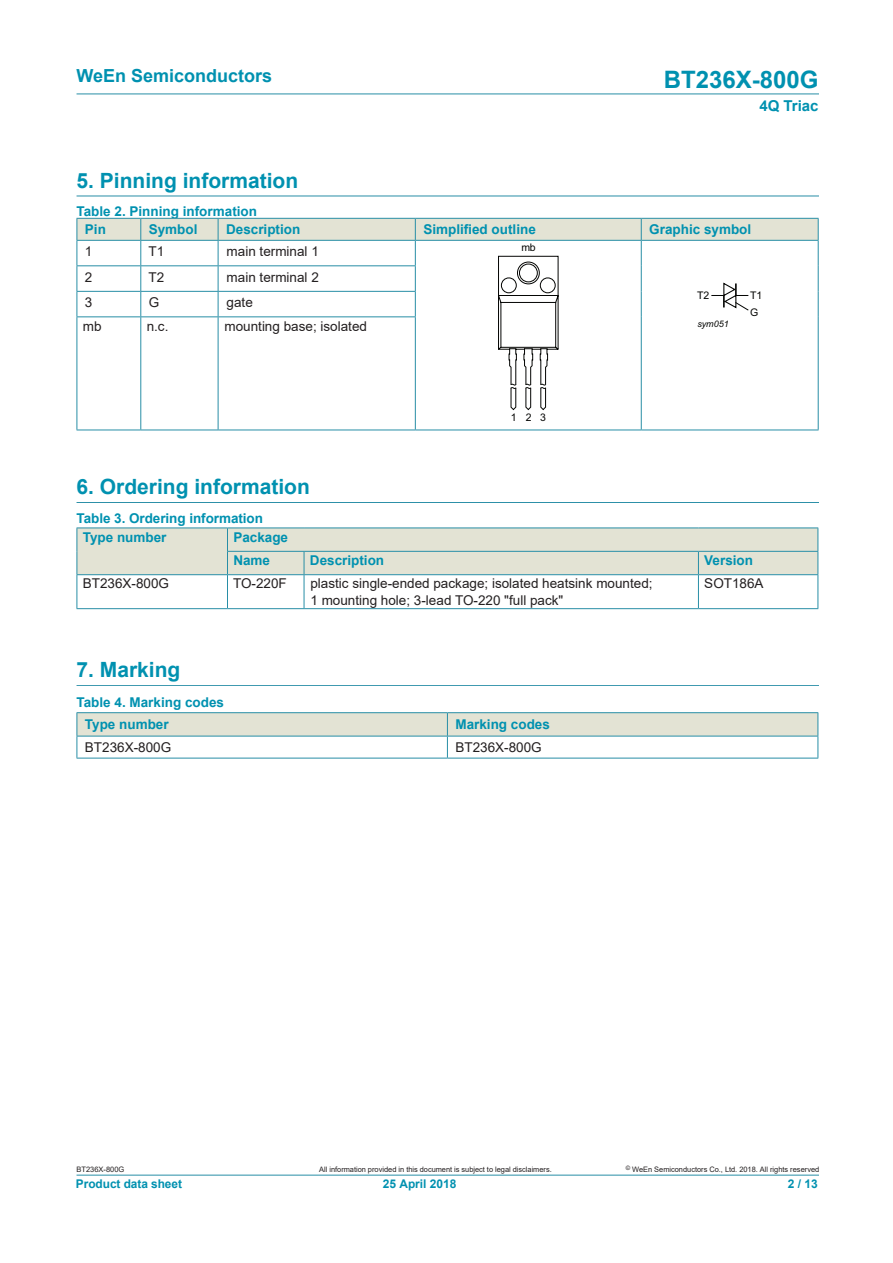
<style>
.page{position:relative;width:893px;height:1263px;background:#fff}
.page>*{position:absolute;margin:0;border:0;box-sizing:border-box;transform-origin:0 0}
.t1{font:700 24px "Arial";color:#0091b0}
.DS1{font:700 21px "Arial";color:#0091b0}
.t2{font:700 18px "Arial";color:#0091b0}
.t3{font:700 15px "Arial";color:#0091b0}
.t4{font:13.5px "Arial";color:#231f20}
.t5{font:700 13.5px "Arial";color:#0091b0}
.t6{font:700 12px "Arial";letter-spacing:-.005em;color:#0091b0}
.t7{font:10.5px/16.8px "Arial";letter-spacing:.005em;color:#040503}
.t8{font:italic 9px "Arial";letter-spacing:.005em;color:#040503}
.t9{font:7.5px "Arial";letter-spacing:-.005em;color:#231f20}
</style>
<div class="page">
<hr style="left:77px;top:94px;width:742px;height:1px;background:#288ea6">
<hr style="left:77px;top:1175px;width:742px;height:1px;background:#288ea6">
<hr style="left:77px;top:196px;width:742px;height:1px;background:#288ea6">
<hr style="left:77px;top:502px;width:742px;height:1px;background:#288ea6">
<hr style="left:641px;top:317px;width:1px;height:113px;background:#288ea6">
<hr style="left:818px;top:317px;width:1px;height:113px;background:#288ea6">
<hr style="left:77px;top:317px;width:1px;height:113px;background:#288ea6">
<hr style="left:140px;top:317px;width:1px;height:113px;background:#288ea6">
<hr style="left:218px;top:317px;width:1px;height:113px;background:#288ea6">
<hr style="left:415px;top:317px;width:1px;height:113px;background:#288ea6">
<hr style="left:77px;top:430px;width:64px;height:1px;background:#288ea6">
<hr style="left:141px;top:430px;width:77px;height:1px;background:#288ea6">
<hr style="left:218px;top:430px;width:197px;height:1px;background:#288ea6">
<hr style="left:415px;top:430px;width:226px;height:1px;background:#288ea6">
<hr style="left:641px;top:430px;width:178px;height:1px;background:#288ea6">
<svg style="left:77px;top:218px;width:742px;height:193px"></svg>
<hr style="left:77px;top:527px;width:150px;height:1px;background:#288ea6">
<hr style="left:227px;top:527px;width:77px;height:1px;background:#288ea6">
<hr style="left:304px;top:527px;width:394px;height:1px;background:#288ea6">
<hr style="left:698px;top:527px;width:120px;height:1px;background:#288ea6">
<svg style="left:77px;top:528px;width:741px;height:80px"></svg>
<hr style="left:227px;top:551px;width:77px;height:1px;background:#288ea6">
<hr style="left:304px;top:551px;width:394px;height:1px;background:#288ea6">
<hr style="left:698px;top:551px;width:120px;height:1px;background:#288ea6">
<hr style="left:77px;top:574px;width:150px;height:1px;background:#288ea6">
<hr style="left:227px;top:574px;width:77px;height:1px;background:#288ea6">
<hr style="left:304px;top:574px;width:394px;height:1px;background:#288ea6">
<hr style="left:698px;top:574px;width:120px;height:1px;background:#288ea6">
<hr style="left:77px;top:608px;width:150px;height:1px;background:#288ea6">
<hr style="left:227px;top:608px;width:77px;height:1px;background:#288ea6">
<hr style="left:304px;top:608px;width:394px;height:1px;background:#288ea6">
<hr style="left:698px;top:608px;width:120px;height:1px;background:#288ea6">
<hr style="left:77px;top:685px;width:742px;height:1px;background:#288ea6">
<hr style="left:77px;top:712px;width:370px;height:1px;background:#288ea6">
<hr style="left:447px;top:712px;width:371px;height:1px;background:#288ea6">
<svg style="left:77px;top:713px;width:741px;height:45px"></svg>
<hr style="left:77px;top:736px;width:370px;height:1px;background:#288ea6">
<hr style="left:447px;top:736px;width:371px;height:1px;background:#288ea6">
<hr style="left:77px;top:758px;width:370px;height:1px;background:#288ea6">
<hr style="left:447px;top:758px;width:371px;height:1px;background:#288ea6">
<h3 class="t2" style="left:77px;top:63px;width:197px">WeEn Semiconductors</h3>
<h1 class="t1" style="left:664px;top:62px;width:156px">BT236X-800G</h1>
<p class="t3" style="left:759px;top:95px;width:61px">4Q Triac</p>
<p class="DS1" style="left:77px;top:166px;width:223px">5. Pinning information</p>
<p class="t5" style="left:77px;top:202px;width:182px">Table 2. Pinning information</p>
<p class="t5" style="left:85px;top:220px;width:23px">Pin</p>
<p class="t5" style="left:149px;top:220px;width:50px">Symbol</p>
<p class="t5" style="left:226px;top:220px;width:76px">Description</p>
<p class="t5" style="left:423px;top:220px;width:114px">Simplified outline</p>
<p class="t5" style="left:649px;top:220px;width:104px">Graphic symbol</p>
<p class="t4" style="left:85px;top:242px;width:9px">1</p>
<p class="t4" style="left:149px;top:242px;width:17px">T1</p>
<p class="t4" style="left:227px;top:242px;width:94px">main terminal 1</p>
<p class="t7" style="left:521px;top:239px;width:16px">mb</p>
<p class="t4" style="left:85px;top:268px;width:9px">2</p>
<p class="t4" style="left:149px;top:268px;width:17px">T2</p>
<p class="t4" style="left:227px;top:268px;width:94px">main terminal 2</p>
<p class="t4" style="left:85px;top:293px;width:9px">3</p>
<p class="t4" style="left:149px;top:293px;width:12px">G</p>
<p class="t4" style="left:227px;top:293px;width:28px">gate</p>
<p class="t4" style="left:83px;top:316px;width:20px">mb</p>
<p class="t4" style="left:147px;top:316px;width:23px">n.c.</p>
<p class="t4" style="left:224px;top:316px;width:144px">mounting base; isolated</p>
<p class="DS1" style="left:77px;top:472px;width:235px">6. Ordering information</p>
<p class="t5" style="left:77px;top:508px;width:188px">Table 3. Ordering information</p>
<p class="t7" style="left:511px;top:409px;width:37px">123</p>
<p class="t7" style="left:697px;top:287px;width:14px">T2</p>
<p class="t8" style="left:697px;top:318px;width:33px">sym051</p>
<p class="t7" style="left:750px;top:287px;width:14px">T1<br>G</p>
<p class="t5" style="left:83px;top:527px;width:85px">Type number</p>
<p class="t5" style="left:233px;top:527px;width:56px">Package</p>
<p class="t5" style="left:233px;top:551px;width:38px">Name</p>
<p class="t5" style="left:310px;top:551px;width:76px">Description</p>
<p class="t5" style="left:704px;top:551px;width:50px">Version</p>
<p class="t4" style="left:83px;top:574px;width:88px">BT236X-800G</p>
<p class="t4" style="left:233px;top:574px;width:55px">TO-220F</p>
<p class="t4" style="left:310px;top:574px;width:344px">plastic single-ended package; isolated heatsink mounted;</p>
<p class="t4" style="left:310px;top:591px;width:254px">1 mounting hole; 3-lead TO-220 "full pack"</p>
<p class="t4" style="left:704px;top:574px;width:61px">SOT186A</p>
<p class="DS1" style="left:77px;top:655px;width:105px">7. Marking</p>
<p class="t5" style="left:85px;top:714px;width:85px">Type number</p>
<p class="t5" style="left:455px;top:714px;width:96px">Marking codes</p>
<p class="t4" style="left:85px;top:738px;width:88px">BT236X-800G</p>
<p class="t4" style="left:455px;top:738px;width:88px">BT236X-800G</p>
<p class="t5" style="left:77px;top:693px;width:149px">Table 4. Marking codes</p>
<p class="t9" style="left:77px;top:1164px;width:49px">BT236X-800G</p>
<p class="t6" style="left:76px;top:1175px;width:108px">Product data sheet</p>
<p class="t9" style="left:319px;top:1164px;width:234px">All information provided in this document is subject to legal disclaimers.</p>
<p class="t9" style="left:626px;top:1164px;width:195px"><sup>©</sup> WeEn Semiconductors Co., Ltd. 2018. All rights reserved</p>
<p class="t6" style="left:383px;top:1175px;width:75px">25 April 2018</p>
<p class="t6" style="left:788px;top:1175px;width:32px">2 / 13</p>
</div>
